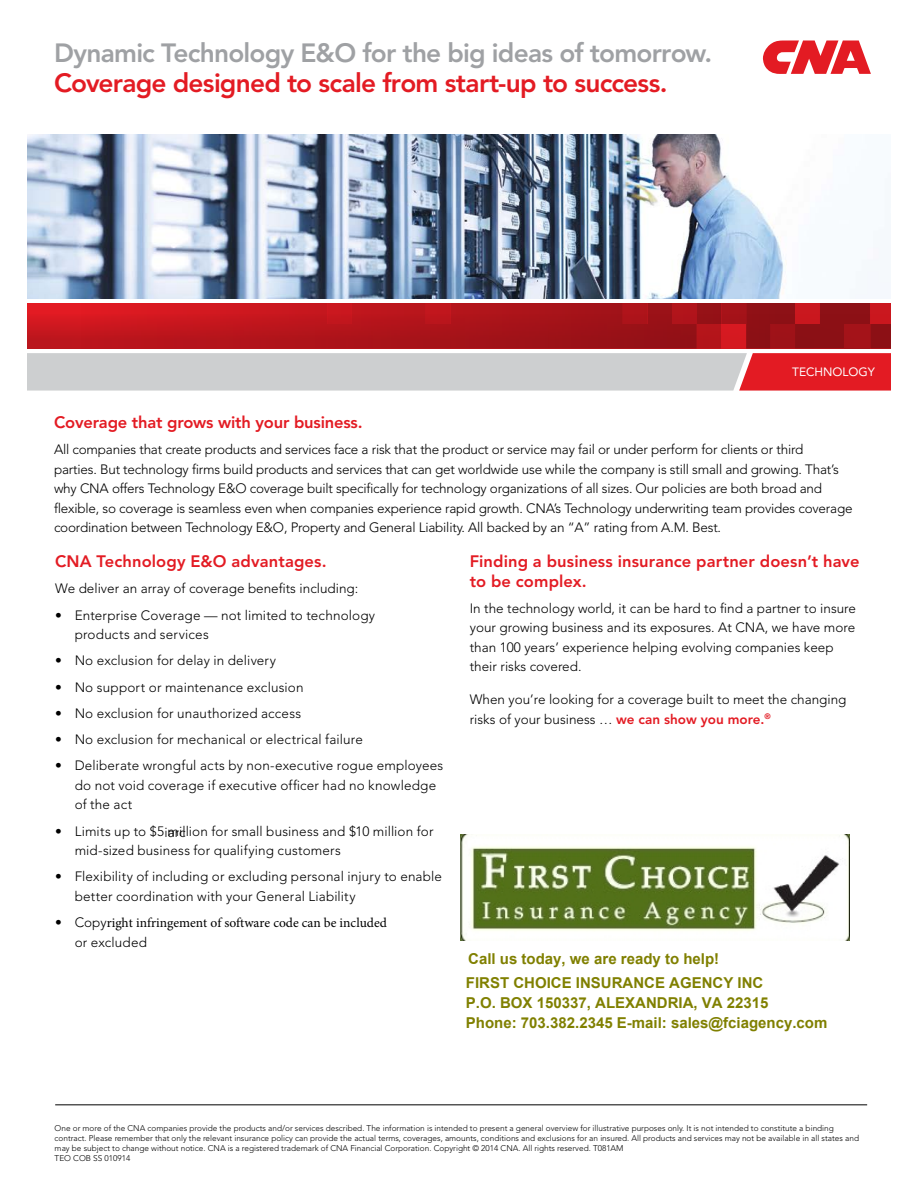
<style>
.page{position:relative;width:918px;height:1188px;background:#fff}
.page>*{position:absolute;margin:0;border:0;box-sizing:border-box;transform-origin:0 0}
.t1{font:800 26.25px "Avenir LT Std";letter-spacing:-.03em;color:#9fa1a4}
.t2{font:800 26.25px "Avenir LT Std";letter-spacing:-.03em;color:#e31b23}
.t3{font:800 16.5px/19.5px "Avenir LT Std";letter-spacing:.005em;color:#e31b23}
.t4{font:700 15px/20px "Arial";color:#808000}
.t5{font:300 13.5px/19.5px "Avenir LT Std";color:#000}
.t6{font:13.5px "Minion Pro";color:#000}
.t7{font:12px "Avenir LT Std";color:#fff}
.t8{font:300 8.25px/9.9px "Avenir LT Std";color:#000}
.s1{font-family:"Avenir LT Std";font-weight:300}
.s2{font-weight:800;color:#e31b23}
</style>
<div class="page">
<svg style="left:27px;top:303px;width:864px;height:88px;background:#c26569"></svg>
<div style="left:672px;top:303px;width:25px;height:21px;background:#b1141b"></div>
<div style="left:844px;top:324px;width:26px;height:25px;background:#a41319"></div>
<div style="left:721px;top:324px;width:25px;height:25px;background:#d51920"></div>
<img style="left:27px;top:134px;width:757px;height:164px">
<hr style="left:55px;top:1104px;width:812px;height:1px;background:#000">
<svg style="left:763px;top:40px;width:108px;height:34px"></svg>
<img style="left:461px;top:834px;width:389px;height:106px">
<h1 class="t1" style="left:54px;top:37px;width:660px">Dynamic Technology E&amp;O for the big ideas of tomorrow.</h1>
<h1 class="t2" style="left:54px;top:67px;width:615px">Coverage designed to scale from start-up to success.</h1>
<p class="t7" style="left:792px;top:365px;width:84px">TECHNOLOGY</p>
<p class="t3" style="left:54px;top:413px;width:310px">Coverage that grows with your business.</p>
<p class="t5" style="left:54px;top:440px;width:800px">All companies that create products and services face a risk that the product or service may fail or under perform for clients or third<br>parties. But technology firms build products and services that can get worldwide use while the company is still small and growing. That’s why CNA offers Technology E&amp;O coverage built specifically for technology organizations of all sizes. Our policies are both broad and flexible, so coverage is seamless even when companies experience rapid growth. CNA’s Technology underwriting team provides coverage coordination between Technology E&amp;O, Property and General Liability. All backed by an “A” rating from A.M. Best.</p>
<p class="t3" style="left:55px;top:552px;width:273px">CNA Technology E&amp;O advantages.</p>
<p class="t5" style="left:55px;top:579px;width:305px">We deliver an array of coverage benefits including:</p>
<p class="t5" style="left:75px;top:605px;width:302px;text-indent:-19px">• Enterprise Coverage — not limited to technology products and services</p>
<p class="t5" style="left:55px;top:651px;width:222px">• No exclusion for delay in delivery</p>
<p class="t5" style="left:55px;top:677px;width:250px">• No support or maintenance exclusion</p>
<p class="t5" style="left:55px;top:703px;width:248px">• No exclusion for unauthorized access</p>
<p class="t5" style="left:55px;top:730px;width:309px">• No exclusion for mechanical or electrical failure</p>
<p class="t5" style="left:75px;top:756px;width:370px;text-indent:-19px">• Deliberate wrongful acts by non-executive rogue employees do not void coverage if executive officer had no knowledge of the act</p>
<p class="t5" style="left:75px;top:821px;width:360px;text-indent:-19px">• Limits up to $5 million for small business and $10 million for mid-sized business for qualifying customers</p>
<p class="t5" style="left:75px;top:867px;width:369px;text-indent:-19px">• Flexibility of including or excluding personal injury to enable better coordination with your General Liability</p>
<p class="t6" style="left:55px;top:914px;width:333px"><span class="s1">• Copy</span>right infringement of software code can be included</p>
<p class="t5" style="left:75px;top:932px;width:74px">or excluded</p>
<p class="t3" style="left:470px;top:552px;width:391px">Finding a business insurance partner doesn’t have to be complex.</p>
<p class="t5" style="left:470px;top:599px;width:388px">In the technology world, it can be hard to find a partner to insure your growing business and its exposures. At CNA, we have more than 100 years’ experience helping evolving companies keep their risks covered.</p>
<p class="t5" style="left:470px;top:690px;width:378px">When you’re looking for a coverage built to meet the changing risks of your business … <span class="s2">we can show you more.</span><sup>®</sup></p>
<p class="t5" style="left:165px;top:822px;width:23px">iarc</p>
<p class="t4" style="left:468px;top:949px;width:252px">Call us today, we are ready to help!</p>
<p class="t4" style="left:466px;top:973px;width:363px">FIRST CHOICE INSURANCE AGENCY INC<br>P.O. BOX 150337, ALEXANDRIA, VA 22315<br>Phone: 703.382.2345 E-mail: sales@fciagency.com</p>
<p class="t8" style="left:55px;top:1124px;width:806px">One or more of the CNA companies provide the products and/or services described. The information is intended to present a general overview for illustrative purposes only. It is not intended to constitute a binding contract. Please remember that only the relevant insurance policy can provide the actual terms, coverages, amounts, conditions and exclusions for an insured. All products and services may not be available in all states and may be subject to change without notice. CNA is a registered trademark of CNA Financial Corporation. Copyright © 2014 CNA. All rights reserved. T081AM<br>TEO COB SS 010914</p>
</div>
